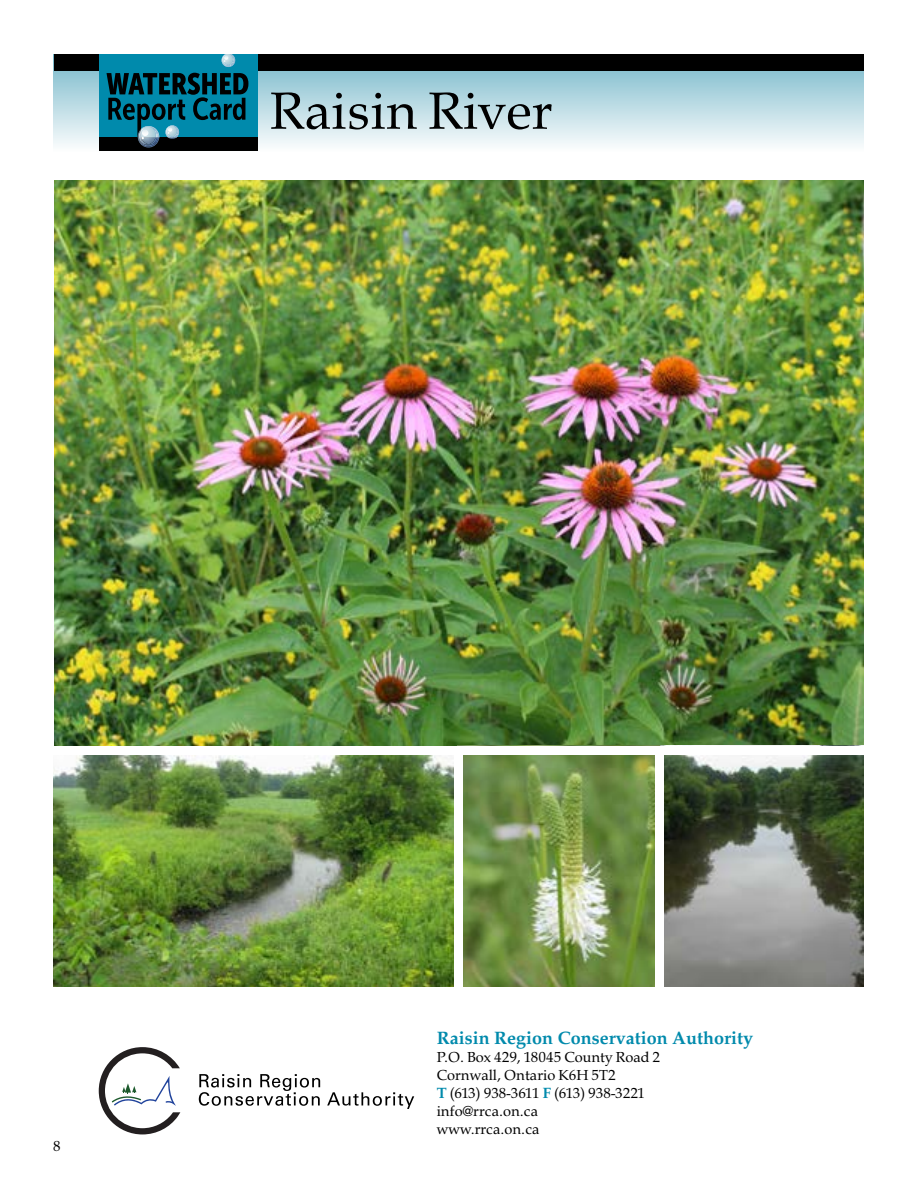
<style>
.page{position:relative;width:918px;height:1188px;background:#fff}
.page>*{position:absolute;margin:0;border:0;box-sizing:border-box;transform-origin:0 0}
.t1{font:54px "Palatino";color:#000}
.t2{font:700 18px "Palatino";color:#008aac}
.t3{font:15px/18px "Palatino";color:#000}
.s1{font-weight:700;color:#008aac}
</style>
<div class="page">
<svg style="left:53px;top:54px;width:811px;height:91px;background:#bddae2"></svg>
<div style="left:54px;top:54px;width:810px;height:16px;background:#000"></div>
<div style="left:99px;top:54px;width:159px;height:85px;background:#008aac"></div>
<div style="left:99px;top:138px;width:159px;height:13px;background:#000"></div>
<svg style="left:107px;top:73px;width:141px;height:75px"></svg>
<svg style="left:222px;top:54px;width:13px;height:13px"></svg>
<img style="left:53px;top:755px;width:810px;height:232px">
<svg style="left:99px;top:1047px;width:81px;height:87px"></svg>
<svg style="left:199px;top:1074px;width:121px;height:32px"></svg>
<svg style="left:327px;top:1092px;width:87px;height:17px"></svg>
<img style="left:54px;top:180px;width:810px;height:566px">
<div style="left:454px;top:748px;width:9px;height:247px;background:#fff"></div>
<div style="left:656px;top:748px;width:8px;height:247px;background:#fff"></div>
<h1 class="t1" style="left:270px;top:75px;width:284px">Raisin River</h1>
<p class="t3" style="left:53px;top:1138px;width:9px">8</p>
<p class="t2" style="left:437px;top:1027px;width:318px">Raisin Region Conservation Authority</p>
<p class="t3" style="left:437px;top:1049px;width:225px">P.O. Box 429, 18045 County Road 2<br>Cornwall, Ontario K6H 5T2<br><span class="s1">T</span> (613) 938-3611 <span class="s1">F</span> (613) 938-3221 info@rrca.on.ca<br>www.rrca.on.ca</p>
</div>
